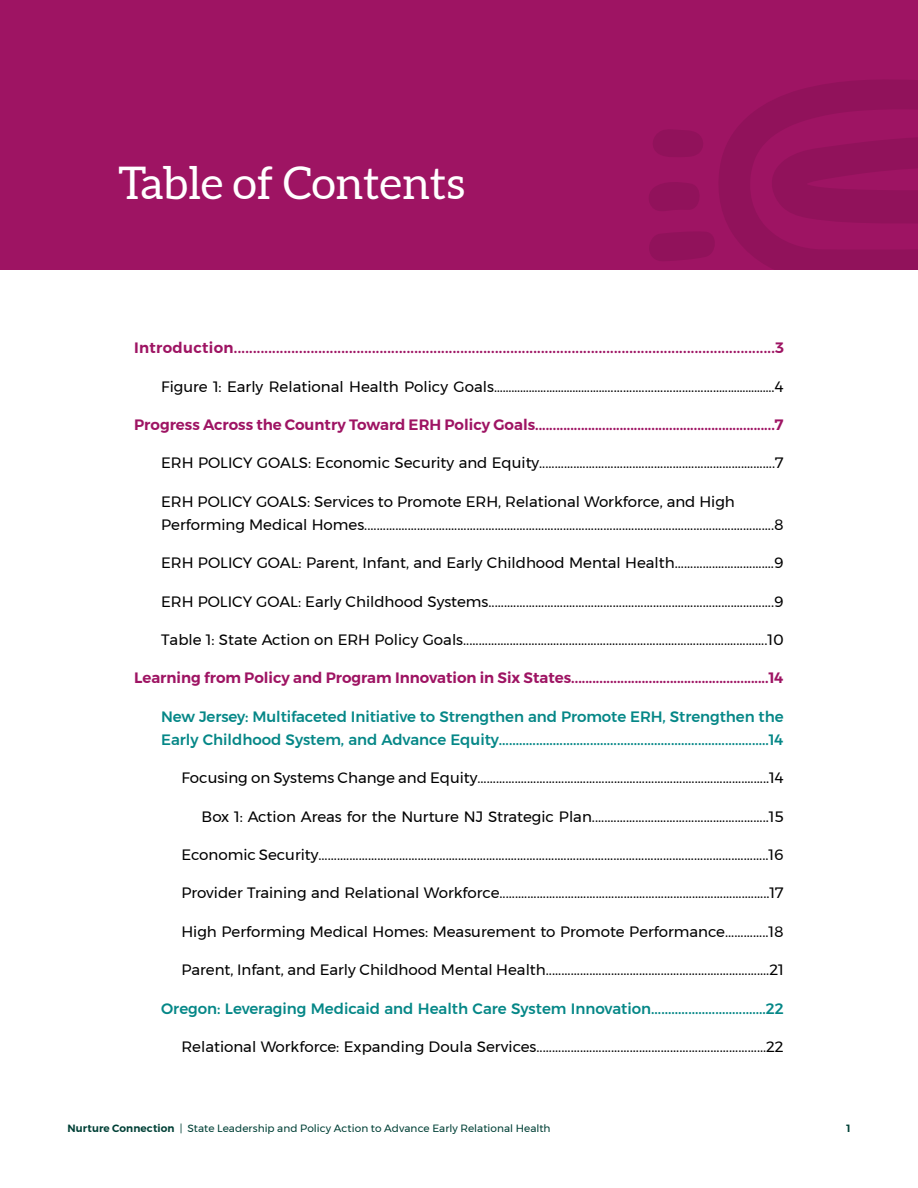
<style>
.page{position:relative;width:918px;height:1188px;background:#fff}
.page>*{position:absolute;margin:0;border:0;box-sizing:border-box;transform-origin:0 0}
.t1{font:45px "Aleo";color:#fff}
.t2{font:15px/23.2px "Montserrat";color:#000}
.t3{font:500 15px/23.2px "Montserrat";letter-spacing:-.005em;color:#058787}
.t4{font:600 15px "Montserrat";color:#9e1463}
.t5{font:600 15px "Montserrat";letter-spacing:.02em;color:#9e1463}
.t6{font:10.5px "Montserrat";letter-spacing:.005em;color:#004036}
.t7{font:600 10.5px "Montserrat";color:#004036}
.s1{font-weight:600}
</style>
<div class="page">
<div style="left:0;top:0;width:918px;height:270px;background:#9e1463"></div>
<svg style="left:649px;top:80px;width:269px;height:190px"></svg>
<h1 class="t1" style="left:118px;top:157px;width:348px">Table of Contents</h1>
<p class="t5" style="left:134px;top:336px;width:652px">Introduction.............................................................................................................................................3</p>
<p class="t2" style="left:161px;top:374px;width:624px">Figure 1: Early Relational Health Policy Goals…………………………………....................................……………….4</p>
<p class="t4" style="left:134px;top:413px;width:651px">Progress Across the Country Toward ERH Policy Goals....................................................................7</p>
<p class="t2" style="left:161px;top:451px;width:624px">ERH POLICY GOALS: Economic Security and Equity............................................................................7</p>
<p class="t2" style="left:161px;top:490px;width:624px">ERH POLICY GOALS: Services to Promote ERH, Relational Workforce, and High<br>Performing Medical Homes....................................................................................................................................8</p>
<p class="t2" style="left:161px;top:551px;width:624px">ERH POLICY GOAL: Parent, Infant, and Early Childhood Mental Health................................9</p>
<p class="t2" style="left:161px;top:590px;width:624px">ERH POLICY GOAL: Early Childhood Systems............................................................................................9</p>
<p class="t2" style="left:161px;top:628px;width:624px">Table 1: State Action on ERH Policy Goals..................................................................................................10</p>
<p class="t4" style="left:134px;top:666px;width:651px">Learning from Policy and Program Innovation in Six States........................................................14</p>
<p class="t3" style="left:161px;top:705px;width:624px">New Jersey: Multifaceted Initiative to Strengthen and Promote ERH, Strengthen the<br>Early Childhood System, and Advance Equity................................................................................14</p>
<p class="t2" style="left:181px;top:766px;width:604px">Focusing on Systems Change and Equity..............................................................................................14</p>
<p class="t2" style="left:202px;top:805px;width:584px">Box 1: Action Areas for the Nurture NJ Strategic Plan.........................................................15</p>
<p class="t2" style="left:181px;top:843px;width:604px">Economic Security.................................................................................................................................................16</p>
<p class="t2" style="left:181px;top:881px;width:604px">Provider Training and Relational Workforce.......................................................................................17</p>
<p class="t2" style="left:181px;top:920px;width:604px">High Performing Medical Homes: Measurement to Promote Performance..............18</p>
<p class="t2" style="left:181px;top:958px;width:604px">Parent, Infant, and Early Childhood Mental Health........................................................................21</p>
<p class="t3" style="left:161px;top:997px;width:624px">Oregon: Leveraging Medicaid and Health Care System Innovation..................................22</p>
<p class="t2" style="left:181px;top:1035px;width:604px">Relational Workforce: Expanding Doula Services..........................................................................22</p>
<p class="t6" style="left:68px;top:1121px;width:485px"><span class="s1">Nurture Connection</span> | State Leadership and Policy Action to Advance Early Relational Health</p>
<p class="t7" style="left:846px;top:1120px;width:6px">1</p>
</div>
